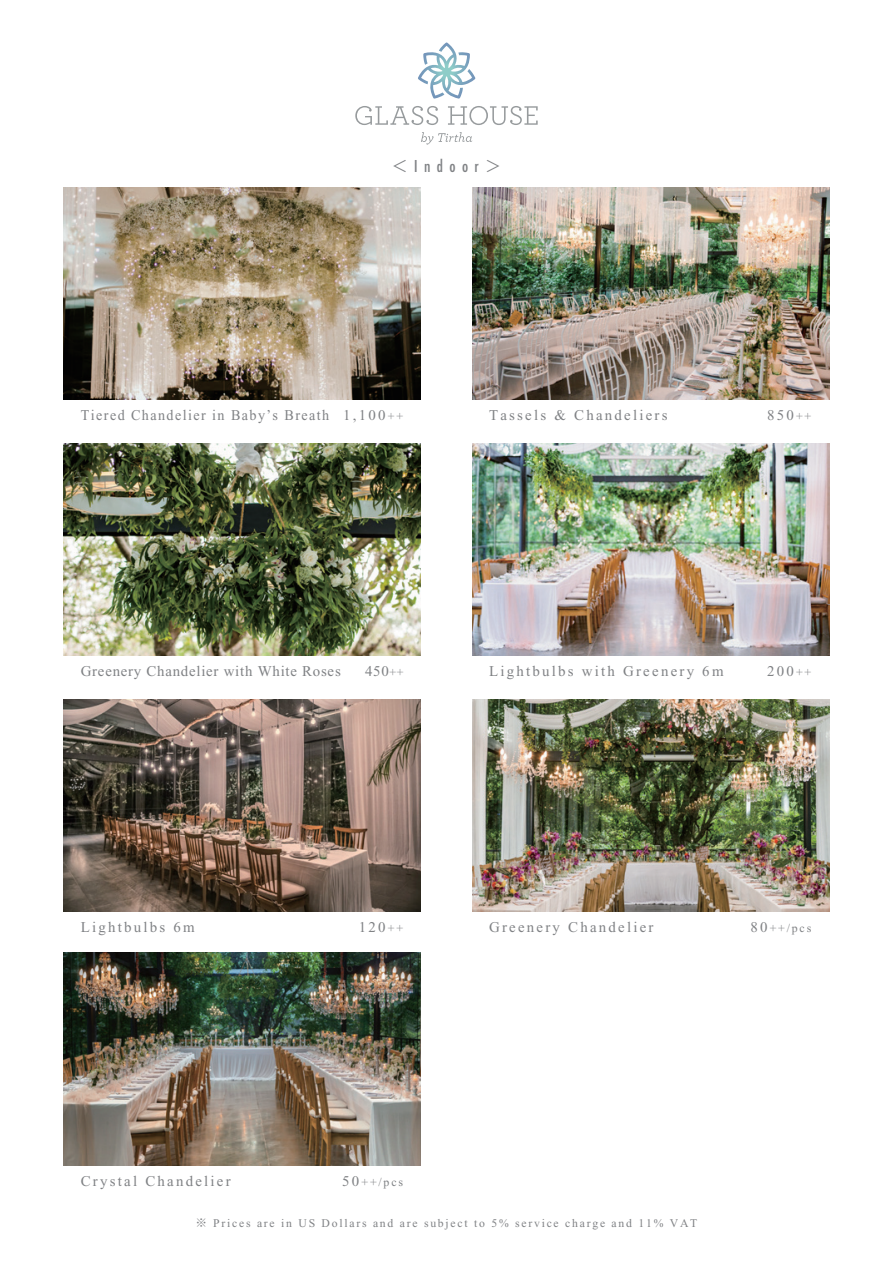
<style>
.page{position:relative;width:893px;height:1263px;background:#fff}
.page>*{position:absolute;margin:0;border:0;box-sizing:border-box;transform-origin:0 0}
.t1{font:500 condensed 15.9px "Futura";letter-spacing:.4em;color:#808285}
.t2{font:14.85px "Times New Roman";letter-spacing:.15em;color:#808285}
.t3{font:14.85px "Times New Roman";letter-spacing:.1em;color:#808285;scale:.95 1}
.t4{font:14.85px "Times New Roman";letter-spacing:.05em;color:#808285}
.t5{font:11.85px "Times New Roman";letter-spacing:.15em;color:#808285}
.t6{font:11.7px "Times New Roman";letter-spacing:.15em;color:#808285}
.s1{font-family:"Koz Go Pr 6 N";font-weight:400;font-stretch:normal}
.s2{font-size:11.85px}
.s3{font-size:14.85px}
.s4{font-family:"Koz Go Pr 6 N"}
</style>
<div class="page">
<img style="left:472px;top:187px;width:357px;height:213px">
<img style="left:64px;top:187px;width:357px;height:213px">
<img style="left:472px;top:443px;width:357px;height:213px">
<img style="left:64px;top:699px;width:357px;height:213px">
<img style="left:472px;top:699px;width:357px;height:213px">
<img style="left:64px;top:953px;width:357px;height:212px">
<img style="left:64px;top:443px;width:357px;height:213px">
<svg style="left:418px;top:43px;width:57px;height:56px"></svg>
<svg style="left:421px;top:132px;width:51px;height:13px"></svg>
<svg style="left:355px;top:106px;width:183px;height:19px"></svg>
<p class="t1" style="left:392px;top:156px;width:111px"><span class="s1">＜</span>Indoor<span class="s1">＞</span></p>
<p class="t3" style="left:81px;top:407px;width:341px">Tiered Chandelier in Baby’s Breath 1,100<span class="s2">++</span></p>
<p class="t2" style="left:489px;top:407px;width:180px">Tassels &amp; Chandeliers</p>
<p class="t2" style="left:767px;top:407px;width:46px">850<span class="s2">++</span></p>
<p class="t4" style="left:81px;top:663px;width:261px">Greenery Chandelier with White Roses</p>
<p class="t2" style="left:365px;top:663px;width:40px">450<span class="s2">++</span></p>
<p class="t2" style="left:489px;top:663px;width:236px">Lightbulbs with Greenery 6m</p>
<p class="t2" style="left:767px;top:663px;width:46px">200<span class="s2">++</span></p>
<p class="t2" style="left:81px;top:919px;width:116px">Lightbulbs 6m</p>
<p class="t2" style="left:359px;top:919px;width:46px">120<span class="s2">++</span></p>
<p class="t2" style="left:489px;top:919px;width:166px">Greenery Chandelier</p>
<p class="t5" style="left:750px;top:922px;width:62px"><span class="s3">80</span>++/pcs</p>
<p class="t2" style="left:81px;top:1173px;width:151px">Crystal Chandelier</p>
<p class="t5" style="left:342px;top:1175px;width:62px"><span class="s3">50</span>++/pcs</p>
<p class="t6" style="left:196px;top:1216px;width:503px"><span class="s4">※</span> Prices are in US Dollars and are subject to 5% service charge and 11% VAT</p>
</div>
